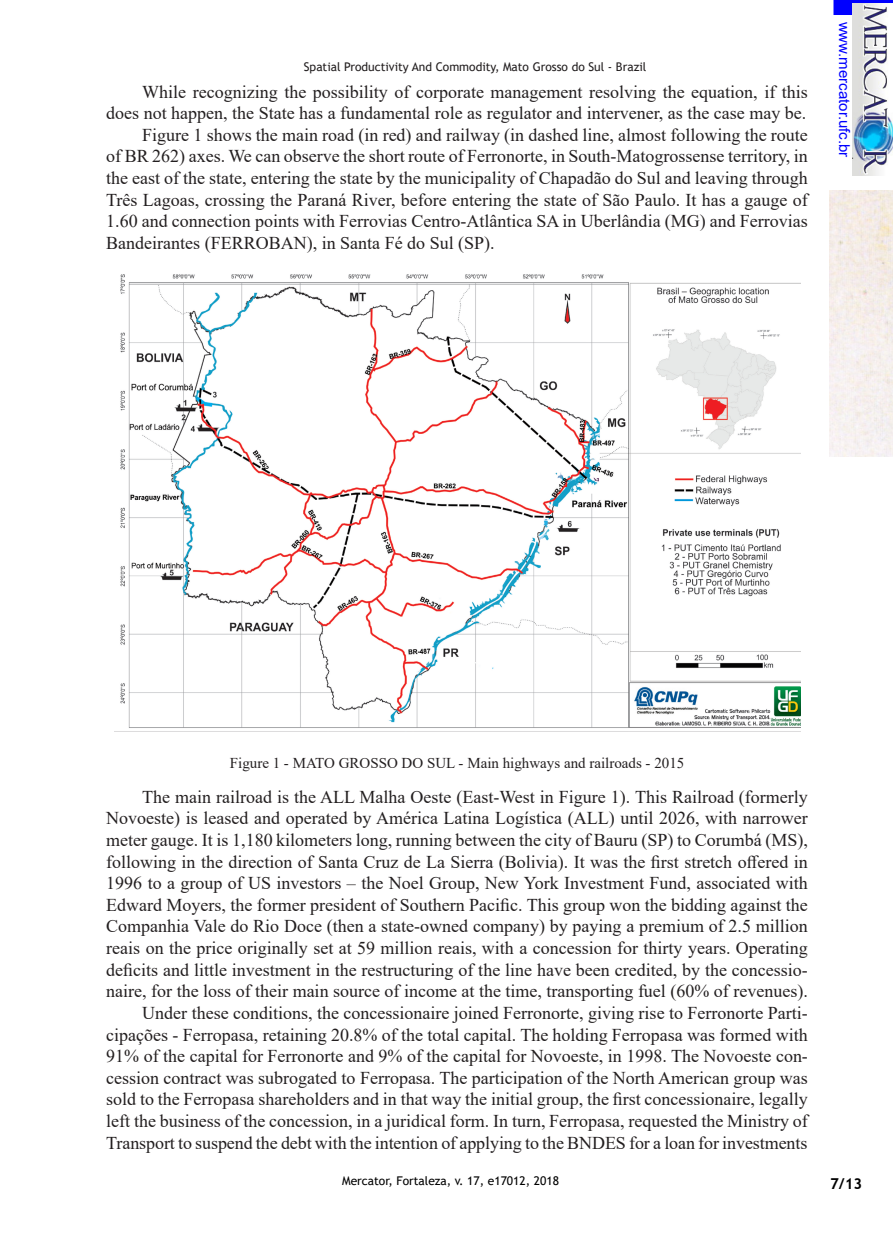
<style>
.page{position:relative;width:893px;height:1234px;background:#fff}
.page>*{position:absolute;margin:0;border:0;box-sizing:border-box;transform-origin:0 0}
.t1{font:18px/21.6px "Times New Roman";color:#231f20;text-align:justify}
.LEGENDA{font:15px "Times New Roman";color:#231f20}
.t2{font:15px "Arial";color:#00f}
.t3{font:700 15px "Trebuchet MS";color:#000}
.t4{font:12px "Trebuchet MS";color:#231f20}
.t5{font:12px "Trebuchet MS";color:#000}
</style>
<div class="page">
<img style="left:829px;top:190px;width:64px;height:266px">
<div style="left:833px;top:0;width:60px;height:15px;background:#00f"></div>
<img style="left:853px;top:3px;width:40px;height:173px">
<img style="left:120px;top:274px;width:680px;height:454px">
<p class="t4" style="left:304px;top:59px;width:344px">Spatial Productivity And Commodity, Mato Grosso do Sul - Brazil</p>
<p class="t1" style="left:106px;top:80px;width:703px;text-align:right">While recognizing the possibility of corporate management resolving the equation, if this does not happen, the State has a fundamental role as regulator and intervener, as the case may be.</p>
<p class="t1" style="left:106px;top:123px;width:703px;text-indent:36px">Figure 1 shows the main road (in red) and railway (in dashed line, almost following the route of BR 262) axes. We can observe the short route of Ferronorte, in South-Matogrossense territory, in the east of the state, entering the state by the municipality of Chapadão do Sul and leaving through Três Lagoas, crossing the Paraná River, before entering the state of São Paulo. It has a gauge of 1.60 and connection points with Ferrovias Centro-Atlântica SA in Uberlândia (MG) and Ferrovias Bandeirantes (FERROBAN), in Santa Fé do Sul (SP).</p>
<p class="t2" style="left:855px;top:21px;width:138px;rotate:90deg">www.mercator.ufc.br</p>
<p class="LEGENDA" style="left:230px;top:751px;width:456px">Figure 1 - MATO GROSSO DO SUL - Main highways and railroads - 2015</p>
<p class="t1" style="left:106px;top:785px;width:703px;text-indent:36px">The main railroad is the ALL Malha Oeste (East-West in Figure 1). This Railroad (formerly Novoeste) is leased and operated by América Latina Logística (ALL) until 2026, with narrower meter gauge. It is 1,180 kilometers long, running between the city of Bauru (SP) to Corumbá (MS), following in the direction of Santa Cruz de La Sierra (Bolivia). It was the first stretch offered in 1996 to a group of US investors – the Noel Group, New York Investment Fund, associated with Edward Moyers, the former president of Southern Pacific. This group won the bidding against the Companhia Vale do Rio Doce (then a state-owned company) by paying a premium of 2.5 million reais on the price originally set at 59 million reais, with a concession for thirty years. Operating deficits and little investment in the restructuring of the line have been credited, by the concessio&shy;naire, for the loss of their main source of income at the time, transporting fuel (60% of revenues).</p>
<p class="t1" style="left:106px;top:1001px;width:703px;text-indent:36px">Under these conditions, the concessionaire joined Ferronorte, giving rise to Ferronorte Parti&shy;cipações - Ferropasa, retaining 20.8% of the total capital. The holding Ferropasa was formed with 91% of the capital for Ferronorte and 9% of the capital for Novoeste, in 1998. The Novoeste con&shy;cession contract was subrogated to Ferropasa. The participation of the North American group was sold to the Ferropasa shareholders and in that way the initial group, the first concessionaire, legally left the business of the concession, in a juridical form. In turn, Ferropasa, requested the Ministry of Transport to suspend the debt with the intention of applying to the BNDES for a loan for investments</p>
<p class="t5" style="left:342px;top:1172px;width:218px">Mercator, Fortaleza, v. 17, e17012, 2018</p>
<p class="t3" style="left:830px;top:1173px;width:34px">7/13</p>
</div>
